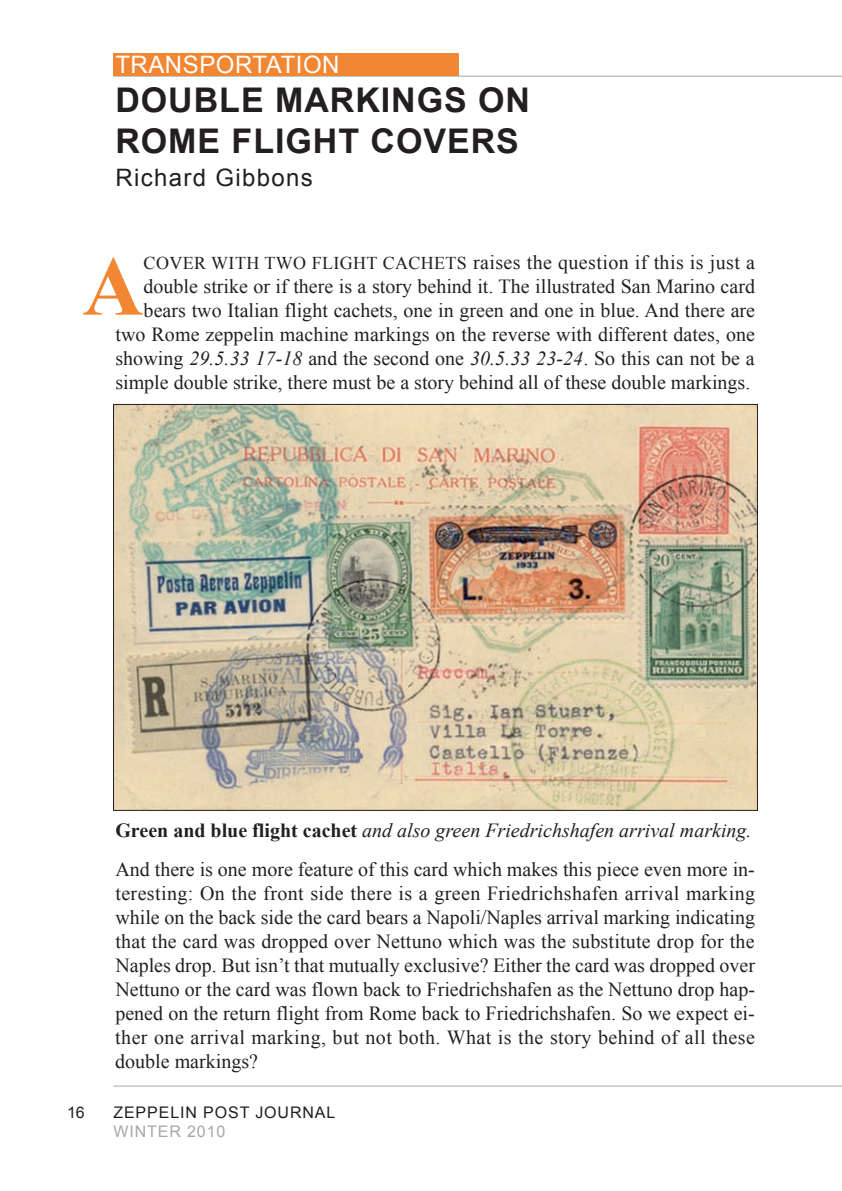
<style>
.page{position:relative;width:842px;height:1191px;background:#fff}
.page>*{position:absolute;margin:0;border:0;box-sizing:border-box;transform-origin:0 0}
.t1{font:700 84.8px "Times New Roman";color:#f18633}
.t2{font:700 34px/40.8px "Arial";letter-spacing:.03em;color:#231f20}
.t3{font:24px "Arial";letter-spacing:.055em;color:#231f20}
.t4{font:24px "Arial";letter-spacing:.02em;color:#fff}
.t5{font:20px/24px "Times New Roman";color:#231f20;text-align:right}
.t6{font:italic 20px "Times New Roman";color:#231f20}
.t7{font:16px "Arial";letter-spacing:.055em;color:#231f20}
.t8{font:16px "Arial";letter-spacing:.055em;color:#a5a9a2}
.s1{font-size:18px}
.s2{font-style:italic}
.s3{font-weight:700;font-style:normal}
</style>
<div class="page">
<hr style="left:113px;top:76px;width:729px;height:1px;background:#a5a9a2">
<hr style="left:113px;top:1085px;width:729px;height:1px;background:#a5a9a2">
<img style="left:115px;top:406px;width:640px;height:402px">
<div style="left:113px;top:53px;width:346px;height:22px;background:#f18633"></div>
<p class="t4" style="left:115px;top:51px;width:226px">TRANSPORTATION</p>
<h2 class="t2" style="left:115px;top:80px;width:416px">DOUBLE MARKINGS ON<br>ROME FLIGHT COVERS</h2>
<p class="t3" style="left:115px;top:164px;width:199px">RICHARD GIBBONS</p>
<p class="t5" style="left:115px;top:250px;width:641px"><span class="s1">cover with two flight cachets</span> raises the question if this is just a double strike or if there is a story behind it. the illustrated san Marino card bears two italian flight cachets, one in green and one in blue. and there are two rome zeppelin machine markings on the reverse with different dates, one showing <span class="s2">29.5.33 17-18</span> and the second one <span class="s2">30.5.33 23-24</span>. so this can not be a simple double strike, there must be a story behind all of these double markings.</p>
<h1 class="t1" style="left:82px;top:239px;width:63px">A</h1>
<p class="t6" style="left:115px;top:819px;width:638px"><span class="s3">Green and blue flight cachet</span> and also green Friedrichshafen arrival marking.</p>
<p class="t5" style="left:115px;top:856px;width:641px;text-align:justify">and there is one more feature of this card which makes this piece even more in&shy;teresting: on the front side there is a green friedrichshafen arrival marking while on the back side the card bears a Napoli/Naples arrival marking indicating that the card was dropped over Nettuno which was the substitute drop for the Naples drop. But isn’t that mutually exclusive? either the card was dropped over Nettuno or the card was flown back to friedrichshafen as the Nettuno drop hap&shy;pened on the return flight from rome back to friedrichshafen. so we expect ei&shy;ther one arrival marking, but not both. what is the story behind of all these double markings?</p>
<p class="t7" style="left:67px;top:1103px;width:19px">16</p>
<p class="t7" style="left:113px;top:1103px;width:224px">ZEPPELIN POST JOURNAL</p>
<p class="t8" style="left:113px;top:1122px;width:114px">WINTER 2010</p>
</div>
